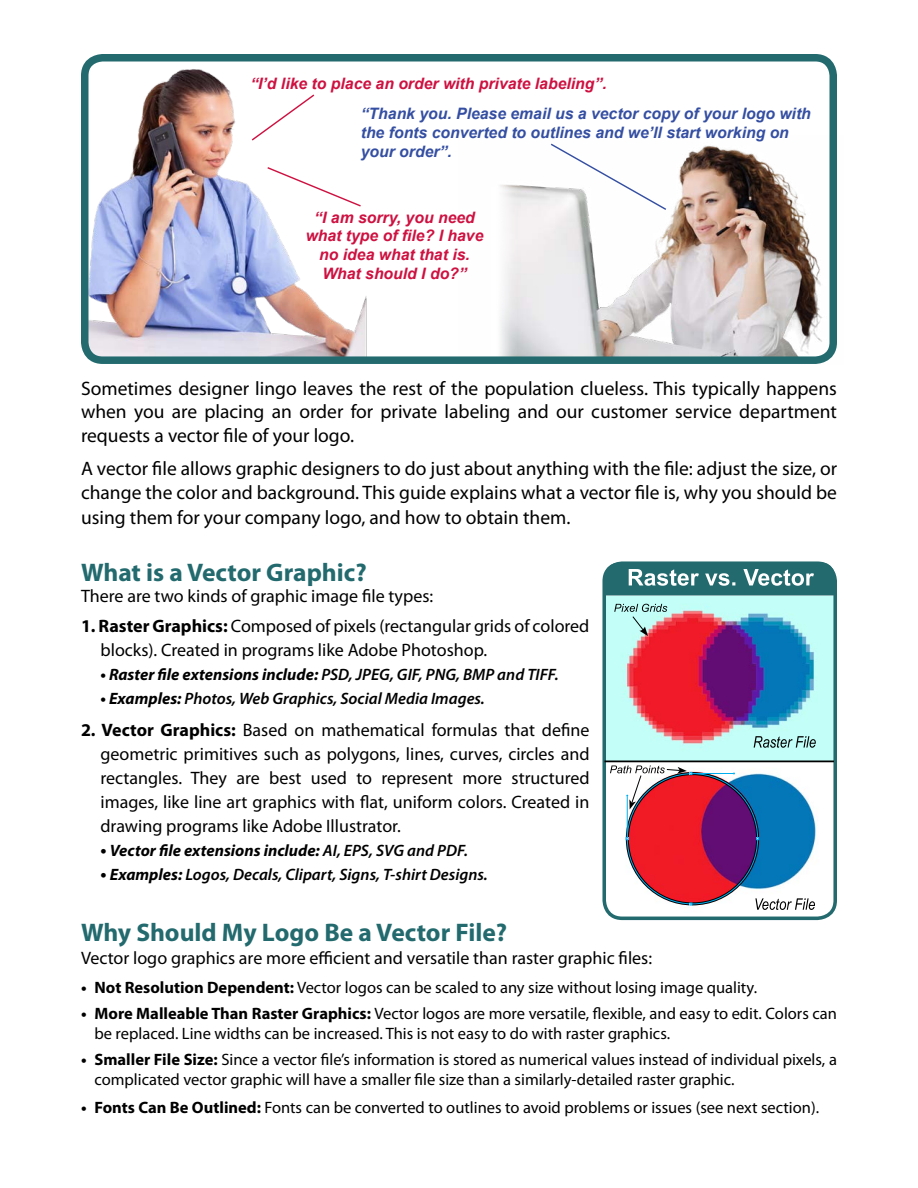
<style>
.page{position:relative;width:918px;height:1188px;background:#fff}
.page>*{position:absolute;margin:0;border:0;box-sizing:border-box;transform-origin:0 0}
.t1{font:700 25.5px "Myriad Pro";color:#226a6e}
.t2{font:19.5px/23.4px "Myriad Pro";color:#000;text-align:justify}
.t3{font:18px/24px "Myriad Pro";color:#000}
.t4{font:16.5px/19.8px "Myriad Pro";color:#000}
.t5{font:italic 700 16.5px "Myriad Pro";color:#000}
.t6{font:italic 600 16.5px "Myriad Pro";color:#000}
.t7{font:italic 700 15.75px/18.9px "Arial";color:#ce1141;text-align:center}
.t8{font:italic 700 15.75px/18.9px "Arial";color:#344ea2}
.s1{font-weight:700}
.s2{font-weight:600}
.s3{font-size:18px}
.s4{font-weight:700;font-size:18px}
</style>
<div class="page">
<img style="left:90px;top:66px;width:277px;height:289px">
<img style="left:500px;top:145px;width:328px;height:210px">
<svg style="left:250px;top:93px;width:66px;height:49px"></svg>
<svg style="left:549px;top:143px;width:119px;height:68px"></svg>
<svg style="left:266px;top:166px;width:96px;height:42px"></svg>
<div style="left:81px;top:54px;width:756px;height:310px;border:8px solid #226a6e;border-radius:18px"></div>
<img style="left:616px;top:762px;width:207px;height:144px">
<img style="left:607px;top:596px;width:225px;height:165px">
<div style="left:602px;top:561px;width:235px;height:359px;border:4px solid #226a6e;border-radius:18px"></div>
<svg style="left:605px;top:562px;width:230px;height:34px;background:#478386"></svg>
<svg style="left:754px;top:736px;width:62px;height:12px"></svg>
<svg style="left:755px;top:898px;width:60px;height:12px"></svg>
<hr style="left:605px;top:761px;width:229px;height:1px;background:#000">
<hr style="left:692px;top:773px;width:41px;height:1px;background:#00aeef">
<hr style="left:627px;top:796px;width:1px;height:42px;background:#00aeef">
<svg style="left:614px;top:604px;width:53px;height:32px;background:#b5c9c6"></svg>
<svg style="left:610px;top:766px;width:82px;height:43px"></svg>
<p class="t7" style="left:250px;top:74px;width:358px">“I’d like to place an order with private labeling”.</p>
<p class="t8" style="left:361px;top:104px;width:452px">“Thank you. Please email us a vector copy of your logo with the fonts converted to outlines and we’ll start working on your order”.</p>
<p class="t7" style="left:306px;top:208px;width:179px">“I am sorry, you need what type of file? I have no idea what that is.<br>What should I do?”</p>
<p class="t2" style="left:81px;top:376px;width:758px">Sometimes designer lingo leaves the rest of the population clueless. This typically happens when you are placing an order for private labeling and our customer service department requests a vector file of your logo.</p>
<p class="t2" style="left:81px;top:457px;width:758px">A vector file allows graphic designers to do just about anything with the file: adjust the size, or change the color and background. This guide explains what a vector file is, why you should be</p>
<p class="t2" style="left:81px;top:506px;width:491px">using them for your company logo, and how to obtain them.</p>
<h1 class="t1" style="left:81px;top:556px;width:287px">What is a Vector Graphic?</h1>
<p class="t3" style="left:81px;top:584px;width:354px">There are two kinds of graphic image file types:</p>
<p class="t3" style="left:101px;top:614px;width:490px;text-indent:-20px"><span class="s1">1. Raster Graphics:</span> Composed of pixels (rectangular grids of colored blocks). Created in programs like Adobe Photoshop.</p>
<p class="t5" style="left:101px;top:664px;width:460px">• Raster file extensions include: <span class="s2">PSD, JPEG, GIF, PNG, BMP and TIFF.</span></p>
<p class="t6" style="left:101px;top:688px;width:386px"><span class="s1">• Examples:</span> Photos, Web Graphics, Social Media Images.</p>
<p class="t3" style="left:101px;top:718px;width:491px;text-align:justify;text-indent:-20px"><span class="s1">2. Vector Graphics:</span> Based on mathematical formulas that define geometric primitives such as polygons, lines, curves, circles and rectangles. They are best used to represent more structured images, like line art graphics with flat, uniform colors. Created in drawing programs like Adobe Illustrator.</p>
<p class="t5" style="left:100px;top:840px;width:369px"><span class="s3">•</span> Vector file extensions include: <span class="s2">AI, EPS, SVG and PDF.</span></p>
<p class="t6" style="left:100px;top:864px;width:389px"><span class="s4">•</span> <span class="s1">Examples:</span> Logos, Decals, Clipart, Signs, T-shirt Designs.</p>
<h1 class="t1" style="left:81px;top:915px;width:428px">Why Should My Logo Be a Vector File?</h1>
<p class="t3" style="left:81px;top:946px;width:573px">Vector logo graphics are more efficient and versatile than raster graphic files:</p>
<p class="t4" style="left:81px;top:977px;width:678px"><span class="s1">• Not Resolution Dependent:</span> Vector logos can be scaled to any size without losing image quality.</p>
<p class="t4" style="left:94px;top:1004px;width:744px;text-indent:-13px"><span class="s1">• More Malleable Than Raster Graphics:</span> Vector logos are more versatile, flexible, and easy to edit. Colors can be replaced. Line widths can be increased. This is not easy to do with raster graphics.</p>
<p class="t4" style="left:94px;top:1050px;width:744px;text-indent:-13px"><span class="s1">• Smaller File Size:</span> Since a vector file’s information is stored as numerical values instead of individual pixels, a complicated vector graphic will have a smaller file size than a similarly-detailed raster graphic.</p>
<p class="t4" style="left:81px;top:1098px;width:740px"><span class="s1">• Fonts Can Be Outlined:</span> Fonts can be converted to outlines to avoid problems or issues (see next section).</p>
</div>
